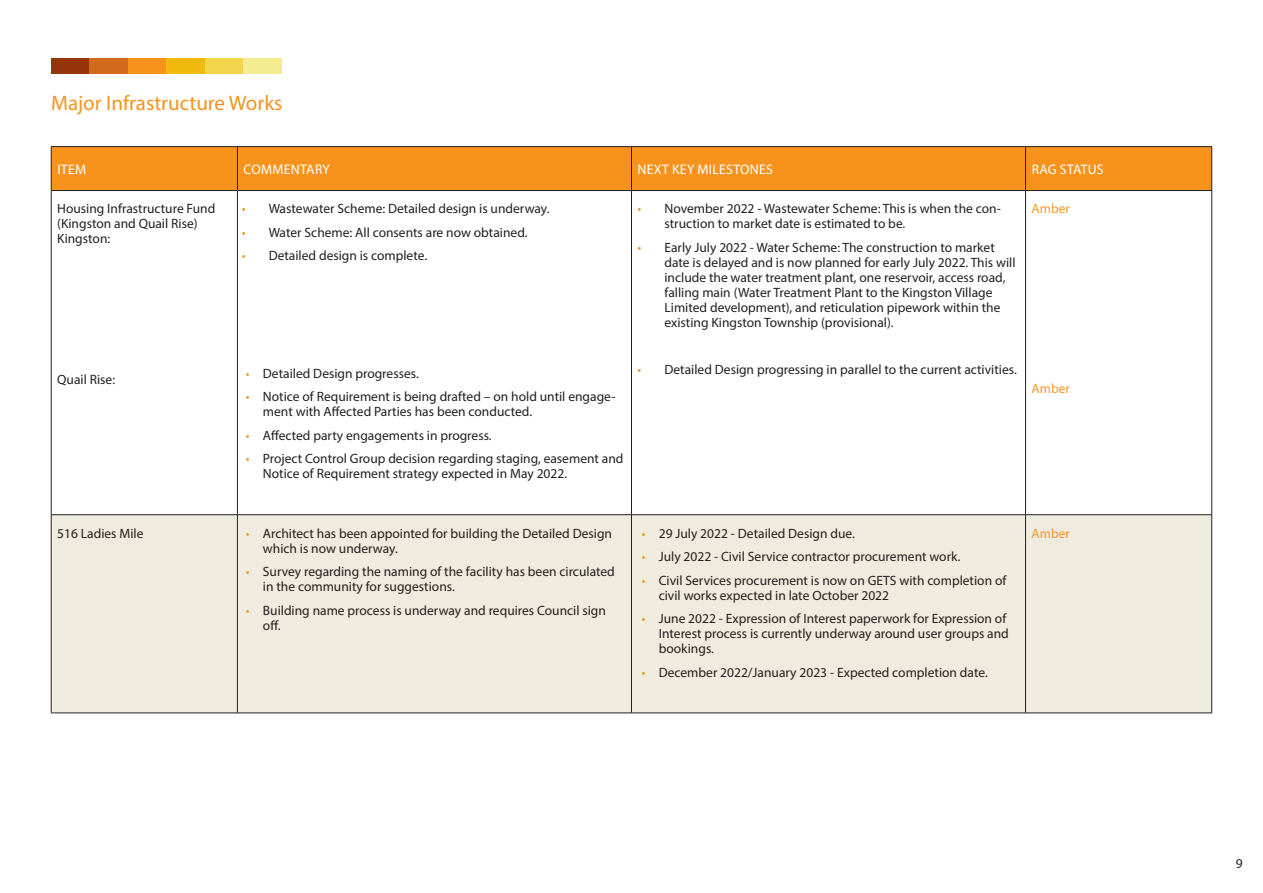
<style>
.page{position:relative;width:1263px;height:893px;background:#fff}
.page>*{position:absolute;margin:0;border:0;box-sizing:border-box;transform-origin:0 0}
.Heading_Orange{font:21px "Myriad Pro";color:#f7931d}
.KPI_Table_Headings{font:13.8px "Myriad Pro";letter-spacing:.02em;color:#fff}
.KPI_Table_Item{font:13.5px/15px "Myriad Pro";color:#231f20}
.KPI_Table_Rag_Status{font:13.5px "Myriad Pro";color:#f79827}
.s1{color:#f7931d}
</style>
<div class="page">
<div style="left:51px;top:58px;width:38px;height:15px;background:#963409"></div>
<div style="left:89px;top:58px;width:39px;height:15px;background:#d3691d"></div>
<div style="left:128px;top:58px;width:38px;height:15px;background:#f7931d"></div>
<div style="left:205px;top:58px;width:38px;height:15px;background:#f4d44a"></div>
<div style="left:166px;top:58px;width:39px;height:15px;background:#f2b90f"></div>
<div style="left:243px;top:58px;width:39px;height:15px;background:#f4ec93"></div>
<div style="left:52px;top:147px;width:1159px;height:43px;background:#f7931d"></div>
<div style="left:52px;top:515px;width:1159px;height:198px;background:#efebde"></div>
<hr style="left:51px;top:146px;width:186px;height:1px;background:#231f20">
<hr style="left:51px;top:147px;width:1px;height:43px;background:#231f20">
<hr style="left:237px;top:146px;width:394px;height:1px;background:#231f20">
<hr style="left:237px;top:147px;width:1px;height:43px;background:#231f20">
<hr style="left:631px;top:146px;width:394px;height:1px;background:#231f20">
<hr style="left:631px;top:147px;width:1px;height:43px;background:#231f20">
<hr style="left:1025px;top:146px;width:187px;height:1px;background:#231f20">
<hr style="left:1025px;top:147px;width:1px;height:43px;background:#231f20">
<hr style="left:1211px;top:147px;width:1px;height:43px;background:#231f20">
<hr style="left:51px;top:190px;width:186px;height:1px;background:#231f20">
<hr style="left:51px;top:191px;width:1px;height:324px;background:#231f20">
<hr style="left:237px;top:190px;width:394px;height:1px;background:#231f20">
<hr style="left:237px;top:191px;width:1px;height:324px;background:#231f20">
<hr style="left:631px;top:190px;width:394px;height:1px;background:#231f20">
<hr style="left:631px;top:191px;width:1px;height:324px;background:#231f20">
<hr style="left:1025px;top:190px;width:187px;height:1px;background:#231f20">
<hr style="left:1025px;top:191px;width:1px;height:324px;background:#231f20">
<hr style="left:1211px;top:191px;width:1px;height:324px;background:#231f20">
<hr style="left:51px;top:514px;width:186px;height:1px;background:#231f20">
<hr style="left:51px;top:515px;width:1px;height:198px;background:#231f20">
<hr style="left:237px;top:514px;width:394px;height:1px;background:#231f20">
<hr style="left:237px;top:515px;width:1px;height:198px;background:#231f20">
<hr style="left:631px;top:514px;width:394px;height:1px;background:#231f20">
<hr style="left:631px;top:515px;width:1px;height:198px;background:#231f20">
<hr style="left:1025px;top:514px;width:187px;height:1px;background:#231f20">
<hr style="left:1025px;top:515px;width:1px;height:198px;background:#231f20">
<hr style="left:1211px;top:515px;width:1px;height:198px;background:#231f20">
<hr style="left:51px;top:713px;width:186px;height:1px;background:#231f20">
<hr style="left:237px;top:713px;width:394px;height:1px;background:#231f20">
<hr style="left:631px;top:713px;width:394px;height:1px;background:#231f20">
<hr style="left:1025px;top:713px;width:187px;height:1px;background:#231f20">
<p class="Heading_Orange" style="left:51px;top:90px;width:233px">Major Infrastructure Works</p>
<p class="KPI_Table_Headings" style="left:57px;top:160px;width:30px">ITEM</p>
<p class="KPI_Table_Headings" style="left:244px;top:160px;width:88px">COMMENTARY</p>
<p class="KPI_Table_Headings" style="left:638px;top:160px;width:137px">NEXT KEY MILESTONES</p>
<p class="KPI_Table_Headings" style="left:1032px;top:160px;width:74px">RAG STATUS</p>
<p class="KPI_Table_Item" style="left:57px;top:201px;width:160px">Housing Infrastructure Fund (Kingston and Quail Rise)<br>Kingston:</p>
<p class="KPI_Table_Item" style="left:242px;top:201px;width:309px"><span class="s1">•</span> Wastewater Scheme: Detailed design is underway.</p>
<p class="KPI_Table_Item" style="left:242px;top:225px;width:287px"><span class="s1">•</span> Water Scheme: All consents are now obtained.</p>
<p class="KPI_Table_Item" style="left:242px;top:248px;width:187px"><span class="s1">•</span> Detailed design is complete.</p>
<p class="KPI_Table_Item" style="left:664px;top:201px;width:338px;text-indent:-27px"><span class="s1">•</span> November 2022 - Wastewater Scheme: This is when the con&shy;struction to market date is estimated to be.</p>
<p class="KPI_Table_Item" style="left:664px;top:240px;width:353px;text-indent:-27px"><span class="s1">•</span> Early July 2022 - Water Scheme: The construction to market date is delayed and is now planned for early July 2022. This will include the water treatment plant, one reservoir, access road, falling main (Water Treatment Plant to the Kingston Village Limited development), and reticulation pipework within the existing Kingston Township (provisional).</p>
<p class="KPI_Table_Item" style="left:637px;top:362px;width:381px"><span class="s1">•</span> Detailed Design progressing in parallel to the current activities.</p>
<p class="KPI_Table_Rag_Status" style="left:1031px;top:201px;width:40px">Amber</p>
<p class="KPI_Table_Item" style="left:246px;top:366px;width:174px"><span class="s1">•</span> Detailed Design progresses.</p>
<p class="KPI_Table_Item" style="left:263px;top:389px;width:354px;text-indent:-17px"><span class="s1">•</span> Notice of Requirement is being drafted – on hold until engage&shy;ment with Affected Parties has been conducted.</p>
<p class="KPI_Table_Item" style="left:246px;top:428px;width:247px"><span class="s1">•</span> Affected party engagements in progress.</p>
<p class="KPI_Table_Item" style="left:263px;top:451px;width:362px;text-indent:-17px"><span class="s1">•</span> Project Control Group decision regarding staging, easement and<br>Notice of Requirement strategy expected in May 2022.</p>
<p class="KPI_Table_Item" style="left:57px;top:372px;width:59px">Quail Rise:</p>
<p class="KPI_Table_Rag_Status" style="left:1031px;top:381px;width:40px">Amber</p>
<p class="KPI_Table_Item" style="left:57px;top:525px;width:88px">516 Ladies Mile</p>
<p class="KPI_Table_Item" style="left:263px;top:525px;width:350px;text-indent:-17px"><span class="s1">•</span> Architect has been appointed for building the Detailed Design which is now underway.</p>
<p class="KPI_Table_Item" style="left:263px;top:564px;width:353px;text-indent:-17px"><span class="s1">•</span> Survey regarding the naming of the facility has been circulated in the community for suggestions.</p>
<p class="KPI_Table_Item" style="left:263px;top:602px;width:344px;text-indent:-17px"><span class="s1">•</span> Building name process is underway and requires Council sign off.</p>
<p class="KPI_Table_Item" style="left:642px;top:525px;width:215px"><span class="s1">•</span> 29 July 2022 - Detailed Design due.</p>
<p class="KPI_Table_Item" style="left:642px;top:549px;width:320px"><span class="s1">•</span> July 2022 - Civil Service contractor procurement work.</p>
<p class="KPI_Table_Item" style="left:659px;top:572px;width:349px;text-indent:-17px"><span class="s1">•</span> Civil Services procurement is now on GETS with completion of civil works expected in late October 2022</p>
<p class="KPI_Table_Item" style="left:659px;top:611px;width:352px;text-indent:-17px"><span class="s1">•</span> June 2022 - Expression of Interest paperwork for Expression of<br>Interest process is currently underway around user groups and bookings.</p>
<p class="KPI_Table_Item" style="left:642px;top:664px;width:348px"><span class="s1">•</span> December 2022/January 2023 - Expected completion date.</p>
<p class="KPI_Table_Rag_Status" style="left:1031px;top:525px;width:40px">Amber</p>
<p class="KPI_Table_Item" style="left:1236px;top:856px;width:8px">9</p>
</div>
